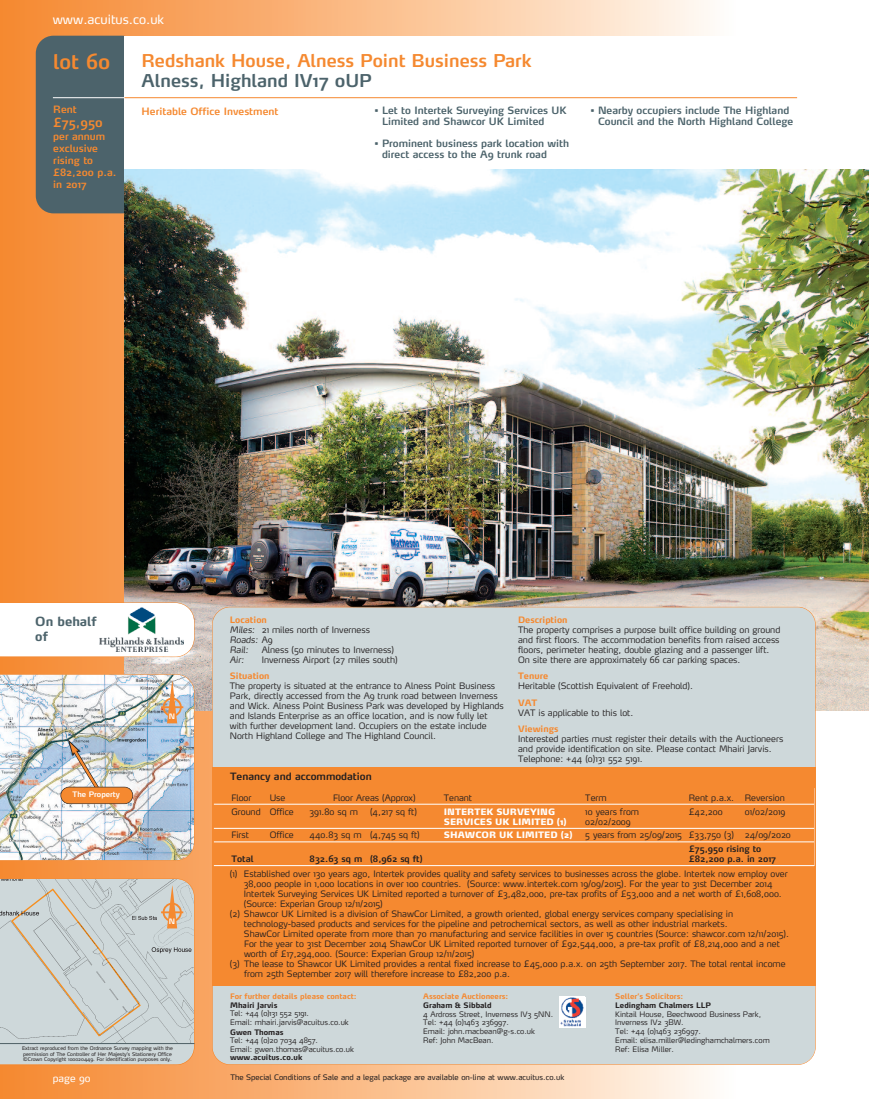
<style>
.page{position:relative;width:869px;height:1099px;background:#fff}
.page>*{position:absolute;margin:0;border:0;box-sizing:border-box;transform-origin:0 0}
.t1{font:600 20px "Max";color:#f58930}
.t2{font:600 17.5px "Max";color:#f58930}
.t3{font:600 17.5px "Max";color:#4c636b}
.t4{font:12.5px "Max";color:#fff}
.t5{font:700 12.5px/15px "Max";color:#4c636b}
.t6{font:600 12.5px "Max";color:#f58930}
.t7{font:600 10px/11.2px "Max";color:#4c636b}
.t8{font:600 10px/12px "Max";color:#f58930}
.t9{font:600 10px "Max";color:#231f20}
.t10{font:10px "Max";color:#fff}
.t11{font:300 8.75px/10px "Max";color:#231f20}
.t12{font:600 8.75px/10px "Max";color:#231f20}
.t13{font:900 8.75px/10px "Max";color:#fff}
.t14{font:700 8.75px "Max";color:#f58930}
.t15{font:italic 300 8.75px "Max";color:#231f20}
.t16{font:300 7.5px/8.8px "Max";color:#231f20}
.t17{font:7.5px "Max";color:#231f20}
.t18{font:700 7.5px "Max";color:#231f20}
.t19{font:700 7.5px "Max";color:#f58930}
.t20{font:600 7.5px "Max";color:#fff}
.t21{font:600 7.38px "Max";color:#fff}
.t22{font:5px/5.6px "Max";color:#231f20}
.s1{font-weight:700;color:#f58930}
.s2{font-style:italic}
</style>
<div class="page">
<div style="left:293px;top:0;width:442px;height:1098px;background:linear-gradient(to right,#fab073,#fefaf5)"></div>
<div style="left:2px;top:0;width:291px;height:1098px;background:linear-gradient(to right,#f58931,#faaf75)"></div>
<hr style="left:0;top:0;width:2px;height:1098px;background:#f58930">
<div style="left:36px;top:36px;width:104px;height:177px;background:#4c636b;border-radius:18px"></div>
<img style="left:124px;top:168px;width:744px;height:542px">
<div style="left:124px;top:36px;width:744px;height:132px;background:#fff"></div>
<div style="left:212px;top:607px;width:602px;height:457px;background:#ced8da;border-radius:18px"></div>
<svg style="left:0;top:602px;width:194px;height:55px"></svg>
<hr style="left:53px;top:97px;width:71px;height:1px;background:#fff">
<hr style="left:124px;top:97px;width:672px;height:1px;background:#f58930">
<div style="left:212px;top:767px;width:603px;height:218px;background:#f58930"></div>
<hr style="left:214px;top:804px;width:599px;height:1px;background:#fff">
<hr style="left:214px;top:828px;width:599px;height:1px;background:#fff">
<hr style="left:214px;top:841px;width:599px;height:1px;background:#fff">
<hr style="left:214px;top:865px;width:599px;height:1px;background:#fff">
<svg style="left:0;top:878px;width:194px;height:186px;background:#cbd1d0"></svg>
<div style="left:559px;top:996px;width:25px;height:31px;background:#fff"></div>
<img style="left:560px;top:997px;width:24px;height:30px">
<img style="left:99px;top:607px;width:85px;height:44px">
<img style="left:0;top:674px;width:194px;height:186px">
<div style="left:61px;top:787px;width:72px;height:16px;background:#f58930;border-radius:8px"></div>
<div style="left:60px;top:786px;width:73px;height:18px;border:1px solid #231f20;border-radius:9px"></div>
<h3 class="t4" style="left:53px;top:15px;width:113px">www.acuitus.co.uk</h3>
<h1 class="t1" style="left:53px;top:54px;width:59px">lot 60</h1>
<p class="t8" style="left:53px;top:105px;width:25px">Rent</p>
<h3 class="t6" style="left:53px;top:118px;width:51px">£75,950</h3>
<p class="t8" style="left:53px;top:132px;width:65px">per annum exclusive rising to £82,200 p.a. in 2017</p>
<h2 class="t2" style="left:141px;top:54px;width:391px">Redshank House, Alness Point Business Park</h2>
<h2 class="t3" style="left:141px;top:74px;width:232px">Alness, Highland IV17 0UP</h2>
<p class="t8" style="left:141px;top:106px;width:138px">Heritable Office Investment</p>
<p class="t7" style="left:382px;top:106px;width:186px;text-indent:-7px">• Let to Intertek Surveying Services UK<br>Limited and Shawcor UK Limited</p>
<p class="t7" style="left:382px;top:139px;width:189px;text-indent:-7px">• Prominent business park location with direct access to the A9 trunk road</p>
<p class="t7" style="left:597px;top:106px;width:197px;text-indent:-8px">• Nearby occupiers include The Highland<br>Council and the North Highland College</p>
<h3 class="t5" style="left:35px;top:614px;width:63px">On behalf of</h3>
<p class="t20" style="left:72px;top:792px;width:49px">The Property</p>
<p class="t21" style="left:169px;top:713px;width:8px">N</p>
<p class="t21" style="left:169px;top:918px;width:8px">N</p>
<p class="t22" style="left:22px;top:1046px;width:152px">Extract reproduced from the Ordnance Survey mapping with the permission of The Controller of Her Majesty’s Stationery Office ©Crown Copyright 100020449. For identification purposes only.</p>
<p class="t11" style="left:230px;top:616px;width:141px"><span class="s1">Location<br></span><span class="s2">Miles:</span> 21 miles north of Inverness<br><span class="s2">Roads:</span> A9<br><span class="s2">Rail:</span></p>
<p class="t11" style="left:262px;top:646px;width:134px">Alness (50 minutes to Inverness)</p>
<p class="t15" style="left:230px;top:657px;width:16px">Air:</p>
<p class="t11" style="left:262px;top:656px;width:137px">Inverness Airport (27 miles south)</p>
<p class="t14" style="left:230px;top:673px;width:41px">Situation</p>
<p class="t11" style="left:230px;top:682px;width:275px">The property is situated at the entrance to Alness Point Business Park, directly accessed from the A9 trunk road between Inverness and Wick. Alness Point Business Park was developed by Highlands and Islands Enterprise as an office location, and is now fully let with further development land. Occupiers on the estate include North Highland College and The Highland Council.</p>
<p class="t9" style="left:230px;top:772px;width:143px">Tenancy and accommodation</p>
<p class="t14" style="left:518px;top:617px;width:51px">Description</p>
<p class="t11" style="left:518px;top:626px;width:263px">The property comprises a purpose built office building on ground and first floors. The accommodation benefits from raised access floors, perimeter heating, double glazing and a passenger lift.<br>On site there are approximately 66 car parking spaces.</p>
<p class="t14" style="left:518px;top:673px;width:31px">Tenure</p>
<p class="t11" style="left:518px;top:682px;width:176px">Heritable (Scottish Equivalent of Freehold).</p>
<p class="t14" style="left:518px;top:699px;width:21px">VAT</p>
<p class="t11" style="left:518px;top:708px;width:117px">VAT is applicable to this lot.</p>
<p class="t14" style="left:518px;top:725px;width:42px">Viewings</p>
<p class="t11" style="left:518px;top:734px;width:266px">Interested parties must register their details with the Auctioneers and provide identification on site. Please contact Mhairi Jarvis.<br>Telephone: +44 (0)131 552 5191.</p>
<p class="t11" style="left:231px;top:793px;width:22px">Floor</p>
<p class="t11" style="left:269px;top:793px;width:17px">Use</p>
<p class="t11" style="left:333px;top:793px;width:84px">Floor Areas (Approx)</p>
<p class="t11" style="left:443px;top:793px;width:30px">Tenant</p>
<p class="t11" style="left:585px;top:793px;width:23px">Term</p>
<p class="t11" style="left:688px;top:793px;width:97px">Rent p.a.x. Reversion</p>
<p class="t11" style="left:231px;top:807px;width:64px">Ground Office</p>
<p class="t11" style="left:309px;top:807px;width:50px">391.80 sq m</p>
<p class="t11" style="left:370px;top:807px;width:48px">(4,217 sq ft)</p>
<p class="t13" style="left:443px;top:807px;width:124px">INTERTEK SURVEYING<br>SERVICES UK LIMITED (1)</p>
<p class="t11" style="left:585px;top:807px;width:55px">10 years from<br>02/02/2009</p>
<p class="t11" style="left:688px;top:807px;width:35px">£42,200</p>
<p class="t11" style="left:744px;top:807px;width:42px">01/02/2019</p>
<p class="t11" style="left:231px;top:830px;width:19px">First</p>
<p class="t11" style="left:269px;top:830px;width:26px">Office</p>
<p class="t11" style="left:309px;top:830px;width:112px">440.83 sq m (4,745 sq ft)</p>
<p class="t13" style="left:443px;top:830px;width:130px">SHAWCOR UK LIMITED (2)</p>
<p class="t11" style="left:585px;top:830px;width:207px">5 years from 25/09/2015 £33,750 (3) 24/09/2020</p>
<p class="t12" style="left:231px;top:854px;width:24px">Total</p>
<p class="t12" style="left:309px;top:854px;width:114px">832.63 sq m (8,962 sq ft)</p>
<p class="t12" style="left:688px;top:844px;width:89px">£75,950 rising to £82,200 p.a. in 2017</p>
<p class="t11" style="left:230px;top:870px;width:559px">(1) Established over 130 years ago, Intertek provides quality and safety services to businesses across the globe. Intertek now employ over</p>
<p class="t11" style="left:244px;top:880px;width:530px">38,000 people in 1,000 locations in over 100 countries. (Source: www.intertek.com 19/09/2015). For the year to 31st December 2014</p>
<p class="t11" style="left:244px;top:890px;width:539px">Intertek Surveying Services UK Limited reported a turnover of £3,482,000, pre-tax profits of £53,000 and a net worth of £1,608,000.</p>
<p class="t11" style="left:244px;top:900px;width:140px">(Source: Experian Group 12/11/2015)</p>
<p class="t11" style="left:230px;top:910px;width:504px">(2) Shawcor UK Limited is a division of ShawCor Limited, a growth oriented, global energy services company specialising in</p>
<p class="t11" style="left:244px;top:920px;width:485px">technology-based products and services for the pipeline and petrochemical sectors, as well as other industrial markets.</p>
<p class="t11" style="left:244px;top:930px;width:546px">ShawCor Limited operate from more than 70 manufacturing and service facilities in over 15 countries (Source: shawcor.com 12/11/2015).</p>
<p class="t11" style="left:244px;top:940px;width:537px">For the year to 31st December 2014 ShawCor UK Limited reported turnover of £92,544,000, a pre-tax profit of £8,214,000 and a net</p>
<p class="t11" style="left:244px;top:950px;width:232px">worth of £17,294,000. (Source: Experian Group 12/11/2015)</p>
<p class="t11" style="left:230px;top:960px;width:557px">(3) The lease to Shawcor UK Limited provides a rental fixed increase to £45,000 p.a.x. on 25th September 2017. The total rental income</p>
<p class="t11" style="left:244px;top:970px;width:267px">from 25th September 2017 will therefore increase to £82,200 p.a.</p>
<p class="t19" style="left:230px;top:993px;width:128px">For further details please contact:</p>
<p class="t18" style="left:230px;top:1002px;width:49px">Mhairi Jarvis</p>
<p class="t16" style="left:230px;top:1009px;width:120px">Tel: +44 (0)131 552 5191.<br>Email: mhairi.jarvis@acuitus.co.uk</p>
<p class="t18" style="left:230px;top:1029px;width:55px">Gwen Thomas</p>
<p class="t16" style="left:230px;top:1036px;width:125px">Tel: +44 (0)20 7034 4857.<br>Email: gwen.thomas@acuitus.co.uk</p>
<p class="t18" style="left:230px;top:1054px;width:74px">www.acuitus.co.uk</p>
<p class="t19" style="left:423px;top:993px;width:87px">Associate Auctioneers:</p>
<p class="t18" style="left:423px;top:1002px;width:70px">Graham &amp; Sibbald</p>
<p class="t16" style="left:423px;top:1010px;width:131px">4 Ardross Street, Inverness IV3 5NN.<br>Tel: +44 (0)1463 236997.<br>Email: john.macbean@g-s.co.uk<br>Ref: John MacBean.</p>
<p class="t19" style="left:615px;top:993px;width:69px">Seller’s Solicitors:</p>
<p class="t18" style="left:615px;top:1002px;width:97px">Ledingham Chalmers LLP</p>
<p class="t16" style="left:615px;top:1010px;width:156px">Kintail House, Beechwood Business Park,<br>Inverness IV2 3BW.<br>Tel: +44 (0)1463 236997.<br>Email: elisa.miller@ledinghamchalmers.com<br>Ref: Elisa Miller.</p>
<p class="t10" style="left:53px;top:1074px;width:39px">page 90</p>
<p class="t17" style="left:230px;top:1073px;width:335px">The Special Conditions of Sale and a legal package are available on-line at www.acuitus.co.uk</p>
</div>
